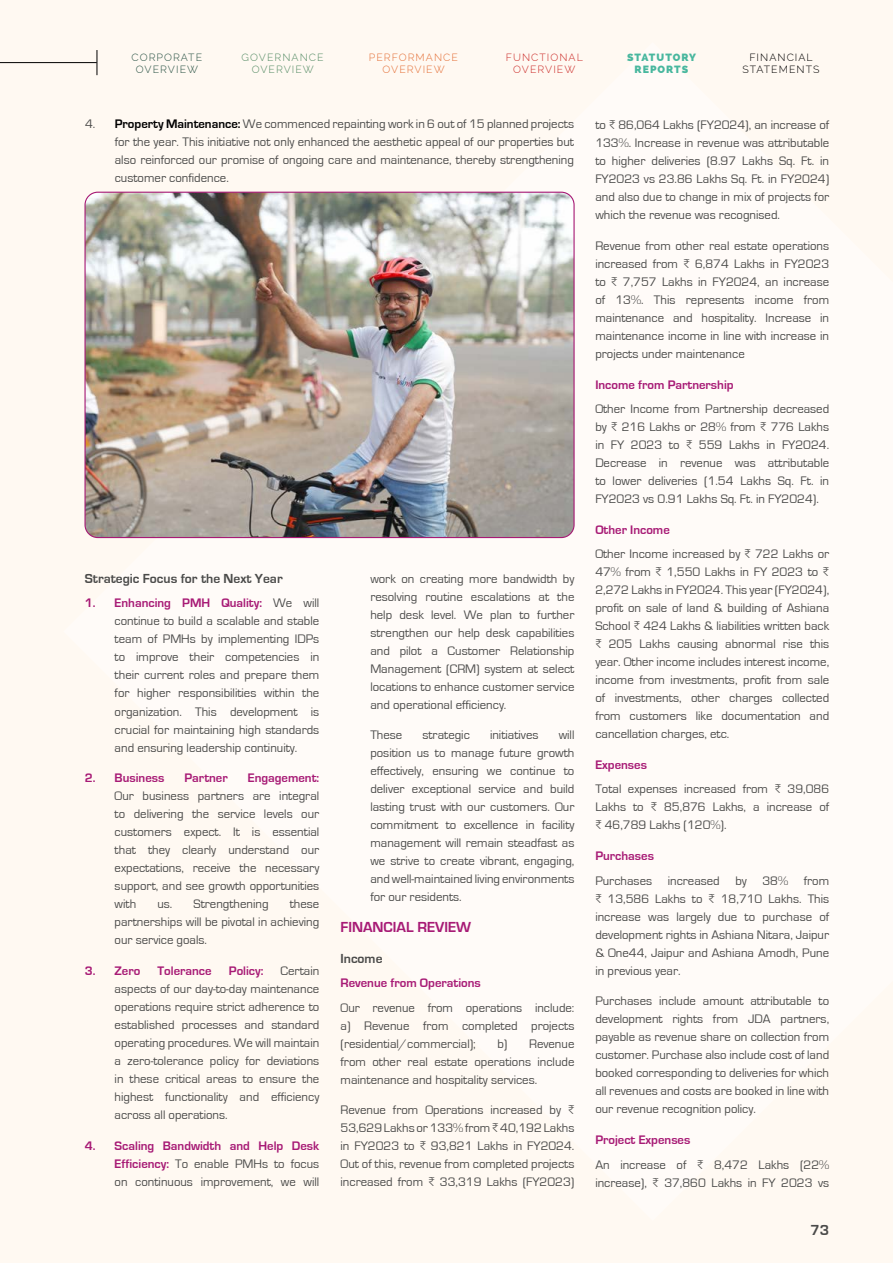
<style>
.page{position:relative;width:893px;height:1263px;background:#fffbf8}
.page>*{position:absolute;margin:0;border:0;box-sizing:border-box;transform-origin:0 0}
.t1{font:700 15px "Eurostile";color:#a71a75}
.t2{font:700 15px "Eurostile";color:#4a4a49}
.t3{font:700 13.5px "Eurostile";color:#4a4a49}
.t4{font:12.75px/18px "Eurostile";color:#4a4a49;text-align:justify}
.t5{font:700 12.75px "Eurostile";color:#a71a75}
.t6{font:300 10.5px/12px "Raleway";letter-spacing:.1em;color:#e46f36;text-align:center}
.t7{font:300 10.5px/12px "Raleway";letter-spacing:.1em;color:#000;text-align:center}
.t8{font:300 10.5px/12px "Raleway";letter-spacing:.1em;color:#548b64;text-align:center}
.t9{font:300 10.5px/12px "Raleway";letter-spacing:.1em;color:#cb2a27;text-align:center}
.t10{font:300 10.5px/12px "Raleway";letter-spacing:.1em;color:#275042;text-align:center}
.t11{font:800 10.5px/12px "Raleway";letter-spacing:.1em;color:#48b79e;text-align:center}
.s1{font-weight:700;color:#000}
.s2{font-weight:700;color:#a71a75}
.s3{font-family:"ITF Rupee"}
</style>
<div class="page">
<img style="left:86px;top:192px;width:487px;height:345px">
<svg style="left:97px;top:50px;width:1px;height:25px"></svg>
<hr style="left:0;top:62px;width:97px;height:1px;background:#000">
<p class="t10" style="left:132px;top:50px;width:72px">CORPORATE<br>OVERVIEW</p>
<p class="t8" style="left:242px;top:50px;width:83px">GOVERNANCE<br>OVERVIEW</p>
<p class="t6" style="left:369px;top:50px;width:91px">PERFORMANCE<br>OVERVIEW</p>
<p class="t9" style="left:506px;top:50px;width:79px">FUNCTIONAL<br>OVERVIEW</p>
<p class="t11" style="left:627px;top:51px;width:71px">STATUTORY<br>REPORTS</p>
<p class="t7" style="left:742px;top:50px;width:79px">FINANCIAL<br>STATEMENTS</p>
<p class="t4" style="left:115px;top:115px;width:461px;text-indent:-30px">4. <span class="s1">Property Maintenance:</span> We commenced repainting work in 6 out of 15 planned projects for the year. This initiative not only enhanced the aesthetic appeal of our properties but also reinforced our promise of ongoing care and maintenance, thereby strengthening customer confidence.</p>
<p class="t3" style="left:85px;top:571px;width:199px">Strategic Focus for the Next Year</p>
<p class="t4" style="left:115px;top:594px;width:206px;text-indent:-30px"><span class="s2">1. Enhancing PMH Quality:</span> We will continue to build a scalable and stable team of PMHs by implementing IDPs to improve their competencies in their current roles and prepare them for higher responsibilities within the organization. This development is crucial for maintaining high standards and ensuring leadership continuity.</p>
<p class="t5" style="left:85px;top:771px;width:81px">2. Business</p>
<p class="t5" style="left:184px;top:771px;width:45px">Partner</p>
<p class="t5" style="left:248px;top:771px;width:73px">Engagement:</p>
<p class="t4" style="left:115px;top:787px;width:206px">Our business partners are integral to delivering the service levels our customers expect. It is essential that they clearly understand our expectations, receive the necessary support, and see growth opportunities with</p>
<p class="t4" style="left:157px;top:895px;width:113px">us. Strengthening</p>
<p class="t4" style="left:115px;top:895px;width:206px;text-indent:175px">these partnerships will be pivotal in achieving our service goals.</p>
<p class="t5" style="left:85px;top:964px;width:57px">3. Zero</p>
<p class="t5" style="left:158px;top:964px;width:56px">Tolerance</p>
<p class="t5" style="left:229px;top:964px;width:36px">Policy:</p>
<p class="t4" style="left:115px;top:962px;width:206px;text-indent:166px">Certain aspects of our day-to-day maintenance operations require strict adherence to established processes and standard operating procedures. We will maintain a zero-tolerance policy for deviations in these critical areas to ensure the highest functionality and efficiency across all operations.</p>
<p class="t4" style="left:115px;top:1137px;width:206px;text-indent:-30px"><span class="s2">4. Scaling Bandwidth and Help Desk Efficiency:</span> To enable PMHs to focus on continuous improvement, we will</p>
<p class="t4" style="left:370px;top:570px;width:206px">work on creating more bandwidth by resolving routine escalations at the help desk level. We plan to further strengthen our help desk capabilities and pilot a Customer Relationship Management (CRM) system at select locations to enhance customer service and operational efficiency.</p>
<p class="t4" style="left:370px;top:726px;width:33px">These</p>
<p class="t4" style="left:422px;top:726px;width:49px">strategic</p>
<p class="t4" style="left:490px;top:726px;width:50px">initiatives</p>
<p class="t4" style="left:370px;top:726px;width:206px;text-indent:188px">will position us to manage future growth effectively, ensuring we continue to deliver exceptional service and build lasting trust with our customers. Our commitment to excellence in facility management will remain steadfast as we strive to create vibrant, engaging, and well-maintained living environments for our residents.</p>
<p class="t1" style="left:341px;top:919px;width:132px">FINANCIAL REVIEW</p>
<p class="t3" style="left:341px;top:951px;width:43px">Income</p>
<p class="t5" style="left:341px;top:976px;width:142px">Revenue from Operations</p>
<p class="t4" style="left:341px;top:999px;width:235px">Our revenue from operations include: a) Revenue from completed projects (residential/commercial);</p>
<p class="t4" style="left:341px;top:1035px;width:235px;text-indent:157px">b) Revenue from other real estate operations include maintenance and hospitality services.</p>
<p class="t4" style="left:341px;top:1101px;width:235px">Revenue from Operations increased by <span class="s3">C </span>53,629 Lakhs or 133% from <span class="s3">C</span> 40,192 Lakhs in FY2023 to <span class="s3">C</span> 93,821 Lakhs in FY2024.<br>Out of this, revenue from completed projects increased from <span class="s3">C</span> 33,319 Lakhs (FY2023)</p>
<p class="t4" style="left:595px;top:116px;width:235px">to <span class="s3">C</span> 86,064 Lakhs (FY2024), an increase of 133%. Increase in revenue was attributable to higher deliveries (8.97 Lakhs Sq. Ft. in FY2023 vs 23.86 Lakhs Sq. Ft. in FY2024) and also due to change in mix of projects for which the revenue was recognised.</p>
<p class="t4" style="left:595px;top:237px;width:235px">Revenue from other real estate operations increased from <span class="s3">C</span> 6,874 Lakhs in FY2023 to <span class="s3">C</span> 7,757 Lakhs in FY2024, an increase of 13%. This represents income from maintenance and hospitality. Increase in maintenance income in line with increase in projects under maintenance</p>
<p class="t5" style="left:595px;top:378px;width:140px">Income from Partnership</p>
<p class="t4" style="left:595px;top:400px;width:235px">Other Income from Partnership decreased by <span class="s3">C</span> 216 Lakhs or 28% from <span class="s3">C</span> 776 Lakhs in FY 2023 to <span class="s3">C</span> 559 Lakhs in FY2024.<br>Decrease in revenue was attributable to lower deliveries (1.54 Lakhs Sq. Ft. in FY2023 vs 0.91 Lakhs Sq. Ft. in FY2024).</p>
<p class="t4" style="left:595px;top:518px;width:235px;line-height:24.5px"><span class="s2">Other Income<br></span>Other Income increased by <span class="s3">C</span> 722 Lakhs or</p>
<p class="t4" style="left:595px;top:563px;width:235px">47% from <span class="s3">C</span> 1,550 Lakhs in FY 2023 to <span class="s3">C </span>2,272 Lakhs in FY2024. This year (FY2024), profit on sale of land &amp; building of Ashiana School <span class="s3">C</span> 424 Lakhs &amp; liabilities written back <span class="s3">C</span> 205 Lakhs causing abnormal rise this year. Other income includes interest income, income from investments, profit from sale of investments, other charges collected from customers like documentation and cancellation charges, etc.</p>
<p class="t4" style="left:595px;top:753px;width:235px;line-height:24.5px"><span class="s2">Expenses<br></span>Total expenses increased from <span class="s3">C</span> 39,086</p>
<p class="t4" style="left:595px;top:798px;width:235px">Lakhs to <span class="s3">C</span> 85,876 Lakhs, a increase of<br><span class="s3">C</span> 46,789 Lakhs (120%).</p>
<p class="t5" style="left:595px;top:849px;width:60px">Purchases</p>
<p class="t4" style="left:595px;top:872px;width:235px">Purchases increased by 38% from <span class="s3">C</span> 13,586 Lakhs to <span class="s3">C</span> 18,710 Lakhs. This increase was largely due to purchase of development rights in Ashiana Nitara, Jaipur &amp; One44, Jaipur and Ashiana Amodh, Pune in previous year.</p>
<p class="t4" style="left:595px;top:992px;width:235px">Purchases include amount attributable to development rights from JDA partners, payable as revenue share on collection from customer. Purchase also include cost of land booked corresponding to deliveries for which all revenues and costs are booked in line with our revenue recognition policy.</p>
<p class="t4" style="left:595px;top:1128px;width:235px;line-height:24.5px"><span class="s2">Project Expenses<br></span>An increase of <span class="s3">C</span> 8,472 Lakhs (22%</p>
<p class="t4" style="left:595px;top:1174px;width:235px">increase), <span class="s3">C</span> 37,860 Lakhs in FY 2023 vs</p>
<p class="t2" style="left:810px;top:1221px;width:20px">73</p>
</div>
